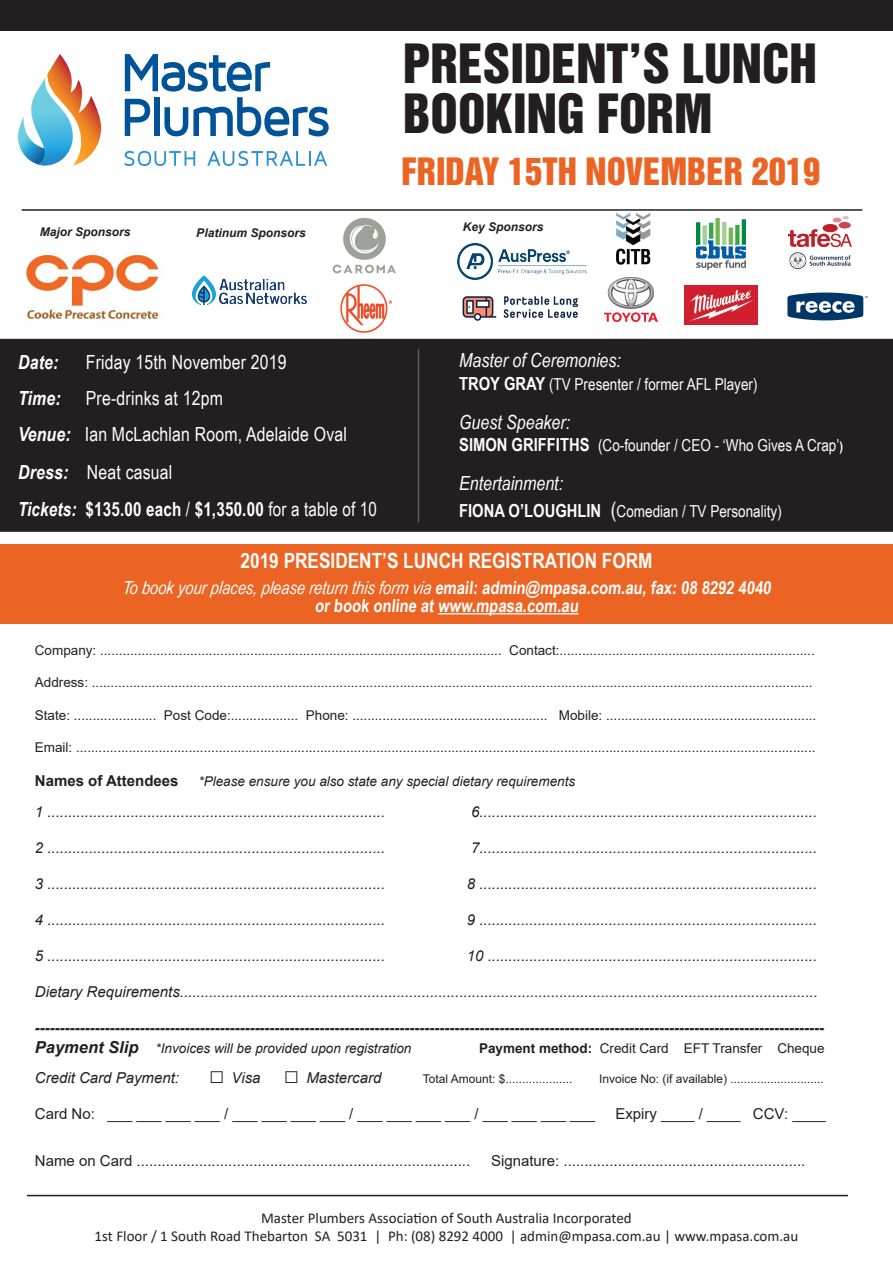
<style>
.page{position:relative;width:893px;height:1263px;background:#fff}
.page>*{position:absolute;margin:0;border:0;box-sizing:border-box;transform-origin:0 0}
.t1{font:49.5px/49.5px "Helvetica Inserat";color:#231f20}
.t2{font:34.5px "Helvetica Inserat";color:#ec6424}
.t3{font:700 21px "Arial Narrow";color:#fff}
.t4{font:19.5px/37px "Arial Narrow";letter-spacing:.01em;color:#fff}
.t5{font:italic 19.5px "Arial Narrow";color:#fff}
.t6{font:italic 700 19.5px "Arial Narrow";letter-spacing:.01em;color:#fff}
.t7{font:700 18px/18px "Arial Narrow";color:#fff;text-align:center}
.t8{font:16.5px "Arial Narrow";color:#fff}
.t9{font:italic 15px "Arial";color:#231f20}
.t10{font:15px "Arial";color:#231f20}
.t11{font:italic 700 15px "Arial";color:#231f20}
.t12{font:15px/18px "Calibri";color:#231f20;text-align:center}
.t13{font:700 15px "Arial";color:#231f20}
.t14{font:13.5px "Arial";color:#231f20}
.t15{font:italic 13.5px "Arial";color:#231f20}
.t16{font:12px "Arial";color:#231f20}
.t17{font:italic 700 12px "Arial";color:#231f20}
.s1{font-weight:700;font-style:italic}
.s2{font-weight:700}
.s3{font-weight:700;font-size:18px}
.s4{font-weight:700;font-size:13.5px}
.s5{font-size:21px}
.s6{font-weight:400;font-style:italic}
.s7{font-weight:700;font-size:16.5px}
.s8{font-size:25.5px}
</style>
<div class="page">
<div style="left:0;top:339px;width:893px;height:193px;background:#231f20"></div>
<svg style="left:125px;top:54px;width:204px;height:82px"></svg>
<svg style="left:125px;top:151px;width:70px;height:15px"></svg>
<svg style="left:207px;top:151px;width:120px;height:15px"></svg>
<svg style="left:18px;top:54px;width:83px;height:112px"></svg>
<div style="left:0;top:544px;width:893px;height:79px;background:#ec6424"></div>
<hr style="left:438px;top:613px;width:140px;height:1px;background:#fff">
<hr style="left:27px;top:1195px;width:821px;height:1px;background:#231f20">
<hr style="left:418px;top:349px;width:1px;height:173px;background:#fff">
<img style="left:26px;top:254px;width:133px;height:66px">
<div style="left:0;top:0;width:893px;height:31px;background:#231f20"></div>
<hr style="left:22px;top:209px;width:840px;height:2px;background:#231f20">
<img style="left:191px;top:275px;width:116px;height:31px">
<img style="left:457px;top:243px;width:129px;height:36px">
<img style="left:605px;top:278px;width:52px;height:43px">
<img style="left:616px;top:213px;width:35px;height:52px">
<img style="left:789px;top:216px;width:63px;height:53px">
<img style="left:684px;top:286px;width:73px;height:38px">
<img style="left:462px;top:296px;width:117px;height:25px">
<img style="left:697px;top:218px;width:48px;height:51px">
<img style="left:332px;top:218px;width:64px;height:56px">
<img style="left:340px;top:284px;width:52px;height:49px">
<img style="left:787px;top:292px;width:81px;height:29px">
<p class="t17" style="left:40px;top:224px;width:92px">Major Sponsors</p>
<p class="t17" style="left:196px;top:224px;width:111px">Platinum Sponsors</p>
<h1 class="t1" style="left:403px;top:40px;width:416px">PRESIDENT’S LUNCH<br>BOOKING FORM</h1>
<h2 class="t2" style="left:402px;top:150px;width:420px">FRIDAY 15TH NOVEMBER 2019</h2>
<p class="t17" style="left:463px;top:218px;width:82px">Key Sponsors</p>
<h3 class="t6" style="left:18px;top:348px;width:42px">Date:</h3>
<h3 class="t4" style="left:86px;top:343px;width:202px">Friday 15th November 2019</h3>
<h3 class="t6" style="left:18px;top:384px;width:44px">Time:</h3>
<h3 class="t4" style="left:18px;top:379px;width:360px;text-indent:68px">Pre-drinks at 12pm<br><span class="s1">Venue:</span> Ian McLachlan Room, Adelaide Oval<br><span class="s1">Dress:</span> Neat casual<br><span class="s1">Tickets:</span> <span class="s2">$135.00 each</span> / <span class="s2">$1,350.00</span> for a table of 10</h3>
<h3 class="t5" style="left:459px;top:347px;width:163px">Master of Ceremonies:</h3>
<p class="t8" style="left:459px;top:372px;width:300px"><span class="s3">TROY GRAY</span> (TV Presenter / former AFL Player)</p>
<h3 class="t5" style="left:459px;top:408px;width:113px">Guest Speaker:</h3>
<p class="t8" style="left:459px;top:433px;width:386px"><span class="s3">SIMON GRIFFITHS</span> (Co-founder / CEO - ‘Who Gives A Crap’<span class="s4">)</span></p>
<h3 class="t5" style="left:459px;top:470px;width:105px">Entertainment:</h3>
<p class="t8" style="left:459px;top:499px;width:324px"><span class="s3">FIONA O’LOUGHLIN</span> <span class="s5">(</span>Comedian / TV Personality)</p>
<h3 class="t3" style="left:241px;top:545px;width:414px">2019 PRESIDENT’S LUNCH REGISTRATION FORM</h3>
<p class="t7" style="left:122px;top:578px;width:653px"><span class="s6">To book your places, please return this form via</span> email: admin@mpasa.com.au, fax: 08 8292 4040 or book online at www.mpasa.com.au</p>
<p class="t14" style="left:35px;top:641px;width:781px">Company: ........................................................................................................... Contact:....................................................................</p>
<p class="t14" style="left:35px;top:673px;width:779px">Address: ................................................................................................................................................................................................</p>
<p class="t14" style="left:35px;top:706px;width:783px">State: ...................... Post Code:.................. Phone: .................................................... Mobile: ........................................................</p>
<p class="t14" style="left:35px;top:738px;width:782px">Email: .....................................................................................................................................................................................................</p>
<p class="t13" style="left:35px;top:770px;width:145px">Names of Attendees</p>
<p class="t15" style="left:199px;top:773px;width:378px">*Please ensure you also state any special dietary requirements</p>
<p class="t9" style="left:35px;top:802px;width:352px">1 .................................................................................</p>
<p class="t9" style="left:471px;top:802px;width:348px">6.................................................................................</p>
<p class="t9" style="left:35px;top:838px;width:352px">2 .................................................................................</p>
<p class="t9" style="left:471px;top:838px;width:348px">7.................................................................................</p>
<p class="t9" style="left:35px;top:874px;width:352px">3 .................................................................................</p>
<p class="t9" style="left:467px;top:874px;width:352px">8 .................................................................................</p>
<p class="t9" style="left:35px;top:910px;width:352px">4 .................................................................................</p>
<p class="t9" style="left:467px;top:910px;width:352px">9 .................................................................................</p>
<p class="t9" style="left:35px;top:946px;width:352px">5 .................................................................................</p>
<p class="t9" style="left:467px;top:946px;width:352px">10 ...............................................................................</p>
<p class="t9" style="left:35px;top:982px;width:785px">Dietary Requirements.........................................................................................................................................................</p>
<p class="t11" style="left:35px;top:1018px;width:791px">--------------------------------------------------------------------------------------------------------------------------------------------------------------</p>
<p class="t15" style="left:35px;top:1039px;width:378px"><span class="s7">Payment Slip</span> *Invoices will be provided upon registration</p>
<p class="t14" style="left:479px;top:1039px;width:347px"><span class="s2">Payment method:</span> Credit Card EFT Transfer Cheque</p>
<p class="t9" style="left:35px;top:1068px;width:348px">Credit Card Payment: <span class="s8">□</span> Visa <span class="s8">□</span> Mastercard</p>
<p class="t16" style="left:423px;top:1071px;width:151px">Total Amount: $....................</p>
<p class="t16" style="left:599px;top:1071px;width:226px">Invoice No: (if available) ............................</p>
<p class="t10" style="left:35px;top:1104px;width:562px">Card No: ___ ___ ___ ___ / ___ ___ ___ ___ / ___ ___ ___ ___ / ___ ___ ___ ___</p>
<p class="t10" style="left:615px;top:1104px;width:212px">Expiry ____ / ____ CCV: ____</p>
<p class="t10" style="left:35px;top:1150px;width:437px">Name on Card ................................................................................</p>
<p class="t10" style="left:491px;top:1150px;width:316px">Signature: ..........................................................</p>
<p class="t12" style="left:95px;top:1209px;width:705px">Master Plumbers Association of South Australia Incorporated<br>1st Floor / 1 South Road Thebarton SA 5031 | Ph: (08) 8292 4000 | admin@mpasa.com.au | www.mpasa.com.au</p>
</div>
